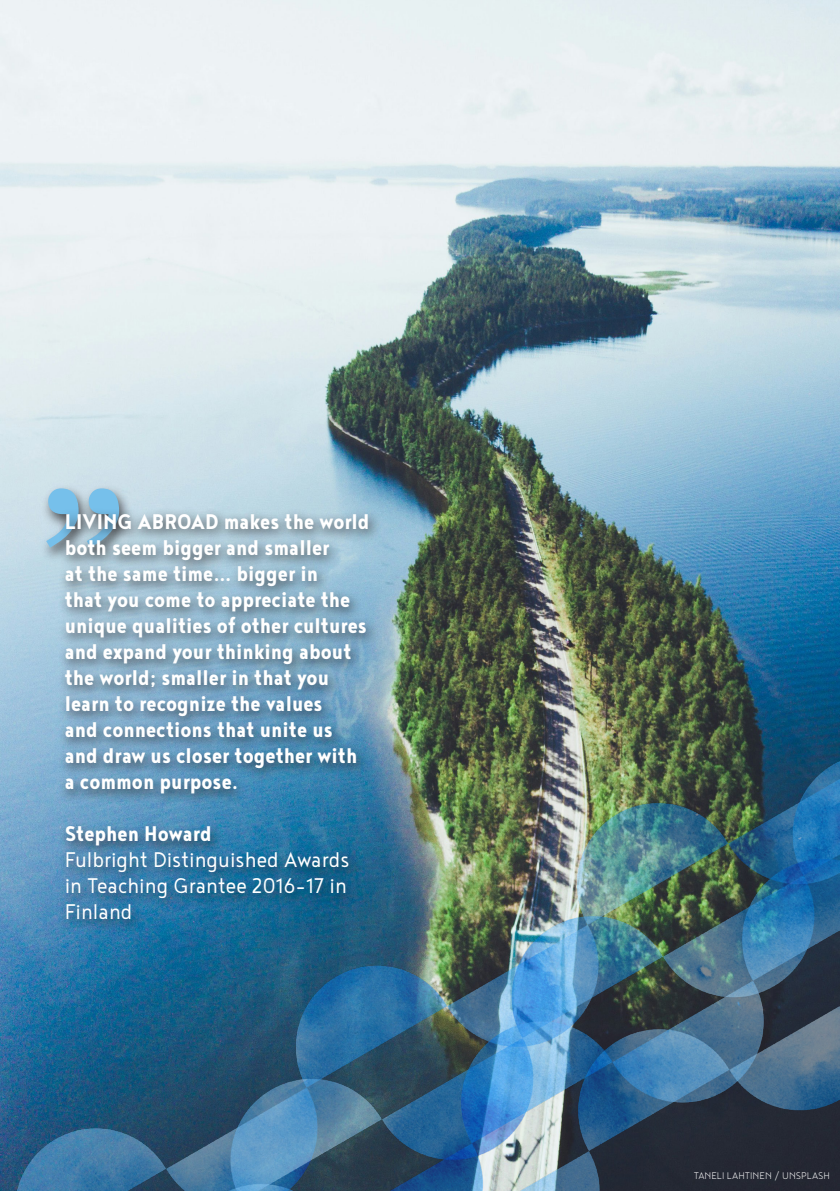
<style>
.page{position:relative;width:840px;height:1191px;background:#fff}
.page>*{position:absolute;margin:0;border:0;box-sizing:border-box;transform-origin:0 0}
.t1{font:224px "Georgia";color:#76c0eb}
.Body_text_larger{font:700 26px/26px "Noyh Geometric Slim";color:#fff}
.Body_text_larger-2{font:300 26px/26px "Noyh Geometric Slim";color:#fff;text-align:justify}
.t2{font:300 11.8px "Noyh Slim";color:#fff}
</style>
<div class="page">
<img style="left:0;top:0;width:839px;height:760px">
<img style="left:0;top:760px;width:839px;height:431px">
<div style="left:39px;top:483px;width:94px;height:79px;background:#231f20;opacity:.75"></div>
<div style="left:58px;top:507px;width:323px;height:427px;background:#231f20;opacity:.75"></div>
<p class="t1" style="left:128px;top:593px;width:93px;rotate:-180deg">“</p>
<p class="Body_text_larger" style="left:65px;top:507px;width:306px">LIVING ABROAD makes the world both seem bigger and smaller<br>at the same time… bigger in<br>that you come to appreciate the unique qualities of other cultures and expand your thinking about the world; smaller in that you learn to recognize the values</p>
<p class="Body_text_larger" style="left:65px;top:715px;width:294px">and connections that unite us and draw us closer together with a common purpose.</p>
<p class="Body_text_larger" style="left:65px;top:819px;width:149px">Stephen Howard</p>
<p class="Body_text_larger-2" style="left:65px;top:845px;width:286px">Fulbright Distinguished Awards in Teaching Grantee 2016-17 in Finland</p>
<p class="t2" style="left:693px;top:1169px;width:138px">TANELI LAHTINEN / UNSPLASH</p>
</div>
